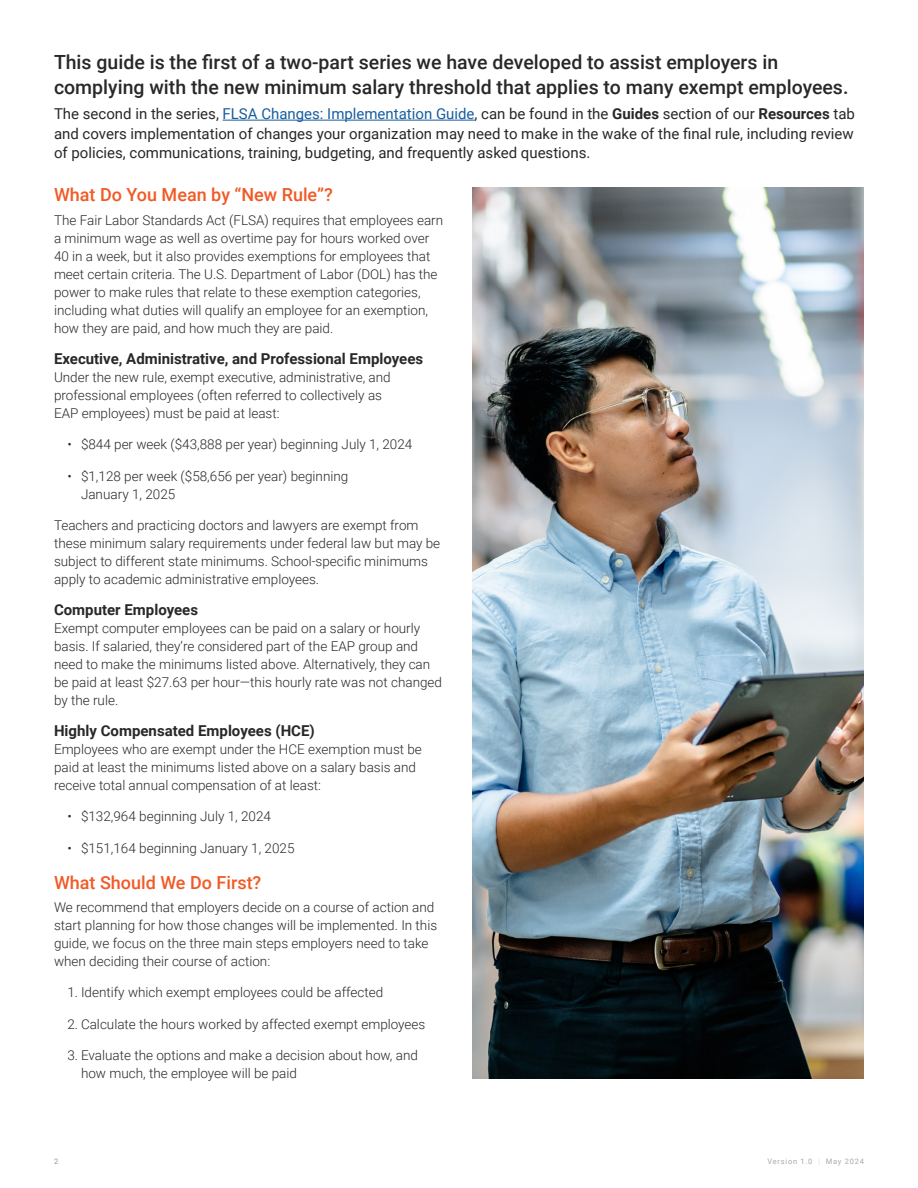
<style>
.page{position:relative;width:918px;height:1188px;background:#fff}
.page>*{position:absolute;margin:0;border:0;box-sizing:border-box;transform-origin:0 0}
.Hang_line_Header{font:500 19.5px/25.5px "Roboto";color:#282828}
.Secondary_header{font:500 18px "Roboto";color:#f15a26}
.Hang_line_text{font:15px/19.5px "Roboto";color:#282828;text-align:justify}
.Tertiary_header{font:700 15px "Roboto";color:#282828}
.body_copy{font:300 13.5px/18px "Roboto";color:#282828}
.CSLP_footer{font:7.5px "Roboto";letter-spacing:.1em;color:#a9a9a9}
.t1{font:7.5px "Roboto";color:#939598}
.s1{color:#175d9e}
.s2{font-weight:700}
.s3{font-weight:100}
</style>
<div class="page">
<hr style="left:223px;top:120px;width:252px;height:1px;background:#175d9e">
<img style="left:472px;top:188px;width:392px;height:890px">
<p class="Hang_line_Header" style="left:54px;top:48px;width:796px">This guide is the first of a two-part series we have developed to assist employers in complying with the new minimum salary threshold that applies to many exempt employees.</p>
<p class="Hang_line_text" style="left:54px;top:103px;width:802px">The second in the series, <span class="s1">FLSA Changes: Implementation Guide</span>, can be found in the <span class="s2">Guides</span> section of our <span class="s2">Resources</span> tab and covers implementation of changes your organization may need to make in the wake of the final rule, including review of policies, communications, training, budgeting, and frequently asked questions.</p>
<p class="Secondary_header" style="left:54px;top:182px;width:280px">What Do You Mean by “New Rule”?</p>
<p class="body_copy" style="left:54px;top:211px;width:391px">The Fair Labor Standards Act (FLSA) requires that employees earn a minimum wage as well as overtime pay for hours worked over 40 in a week, but it also provides exemptions for employees that meet certain criteria. The U.S. Department of Labor (DOL) has the power to make rules that relate to these exemption categories, including what duties will qualify an employee for an exemption, how they are paid, and how much they are paid.</p>
<p class="Tertiary_header" style="left:54px;top:348px;width:371px">Executive, Administrative, and Professional Employees</p>
<p class="body_copy" style="left:54px;top:367px;width:338px">Under the new rule, exempt executive, administrative, and professional employees (often referred to collectively as<br>EAP employees) must be paid at least:</p>
<p class="body_copy" style="left:68px;top:435px;width:346px">• $844 per week ($43,888 per year) beginning July 1, 2024</p>
<p class="body_copy" style="left:81px;top:466px;width:269px;text-indent:-14px">• $1,128 per week ($58,656 per year) beginning<br>January 1, 2025</p>
<p class="body_copy" style="left:54px;top:516px;width:388px">Teachers and practicing doctors and lawyers are exempt from these minimum salary requirements under federal law but may be subject to different state minimums. School-specific minimums apply to academic administrative employees.</p>
<p class="Tertiary_header" style="left:54px;top:599px;width:146px">Computer Employees</p>
<p class="body_copy" style="left:54px;top:619px;width:390px">Exempt computer employees can be paid on a salary or hourly basis. If salaried, they’re considered part of the EAP group and need to make the minimums listed above. Alternatively, they can be paid at least $27.63 per hour—this hourly rate was not changed by the rule.</p>
<p class="Tertiary_header" style="left:54px;top:720px;width:262px">Highly Compensated Employees (HCE)</p>
<p class="body_copy" style="left:54px;top:739px;width:369px">Employees who are exempt under the HCE exemption must be paid at least the minimums listed above on a salary basis and receive total annual compensation of at least:</p>
<p class="body_copy" style="left:68px;top:807px;width:205px">• $132,964 beginning July 1, 2024</p>
<p class="body_copy" style="left:68px;top:838px;width:229px">• $151,164 beginning January 1, 2025</p>
<p class="Secondary_header" style="left:54px;top:870px;width:209px">What Should We Do First?</p>
<p class="body_copy" style="left:54px;top:898px;width:385px">We recommend that employers decide on a course of action and start planning for how those changes will be implemented. In this guide, we focus on the three main steps employers need to take when deciding their course of action:</p>
<p class="body_copy" style="left:68px;top:983px;width:317px">1. Identify which exempt employees could be affected</p>
<p class="body_copy" style="left:68px;top:1015px;width:359px">2. Calculate the hours worked by affected exempt employees</p>
<p class="body_copy" style="left:81px;top:1046px;width:339px;text-indent:-14px">3. Evaluate the options and make a decision about how, and how much, the employee will be paid</p>
<p class="t1" style="left:54px;top:1156px;width:6px">2</p>
<p class="CSLP_footer" style="left:768px;top:1156px;width:98px">Version 1.0 <span class="s3">|</span> May 2024</p>
</div>
